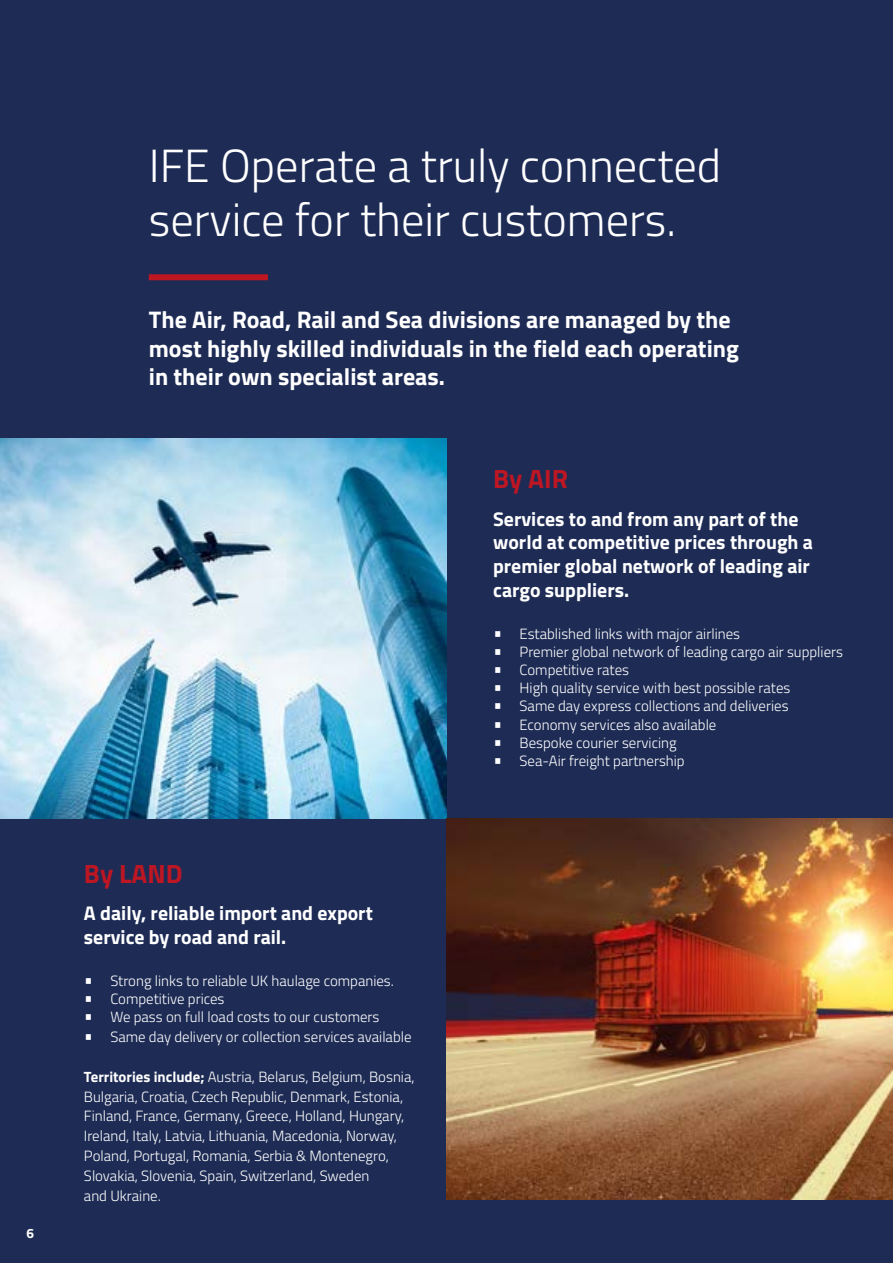
<style>
.page{position:relative;width:893px;height:1263px;background:#1e2c55}
.page>*{position:absolute;margin:0;border:0;box-sizing:border-box;transform-origin:0 0}
.t1{font:300 46.5px/54px "Titillium Web";color:#fff}
.t2{font:700 26.4px "Titillium Web";color:#be1622}
.t3{font:700 24px/28.5px "Titillium Web";color:#fff}
.t4{font:700 19.8px/23.7px "Titillium Web";color:#fff}
.t5{font:300 14.85px/19.8px "Titillium Web";color:#fff}
.t6{font:700 13.5px "Titillium Web";color:#fff}
.s1{font-size:19.8px}
.s2{font-weight:700}
</style>
<div class="page">
<img style="left:0;top:438px;width:446px;height:381px">
<img style="left:446px;top:819px;width:447px;height:380px">
<div style="left:149px;top:274px;width:119px;height:6px;background:#be1622"></div>
<p class="t6" style="left:26px;top:1223px;width:9px">6</p>
<h1 class="t1" style="left:149px;top:136px;width:574px">IFE Operate a truly connected service for their customers.</h1>
<h3 class="t3" style="left:149px;top:304px;width:592px">The Air, Road, Rail and Sea divisions are managed by the most highly skilled individuals in the field each operating in their own specialist areas.</h3>
<h2 class="t2" style="left:84px;top:853px;width:100px">By LAND</h2>
<h3 class="t4" style="left:84px;top:900px;width:290px">A daily, reliable import and export service by road and rail.</h3>
<p class="t5" style="left:84px;top:970px;width:311px"><span class="s1">•</span> Strong links to reliable UK haulage companies.</p>
<p class="t5" style="left:84px;top:988px;width:142px"><span class="s1">•</span> Competitive prices</p>
<p class="t5" style="left:84px;top:1006px;width:297px"><span class="s1">•</span> We pass on full load costs to our customers</p>
<p class="t5" style="left:84px;top:1026px;width:329px"><span class="s1">•</span> Same day delivery or collection services available</p>
<p class="t5" style="left:84px;top:1066px;width:332px"><span class="s2">Territories include;</span> Austria, Belarus, Belgium, Bosnia, Bulgaria, Croatia, Czech Republic, Denmark, Estonia, Finland, France, Germany, Greece, Holland, Hungary, Ireland, Italy, Latvia, Lithuania, Macedonia, Norway, Poland, Portugal, Romania, Serbia &amp; Montenegro, Slovakia, Slovenia, Spain, Switzerland, Sweden<br>and Ukraine.</p>
<h2 class="t2" style="left:493px;top:458px;width:76px">By AIR</h2>
<h3 class="t4" style="left:493px;top:506px;width:321px">Services to and from any part of the world at competitive prices through a premier global network of leading air cargo suppliers.</h3>
<p class="t5" style="left:493px;top:623px;width:248px"><span class="s1">•</span> Established links with major airlines</p>
<p class="t5" style="left:493px;top:641px;width:351px"><span class="s1">•</span> Premier global network of leading cargo air suppliers</p>
<p class="t5" style="left:493px;top:659px;width:137px"><span class="s1">•</span> Competitive rates</p>
<p class="t5" style="left:493px;top:677px;width:299px"><span class="s1">•</span> High quality service with best possible rates</p>
<p class="t5" style="left:493px;top:695px;width:297px"><span class="s1">•</span> Same day express collections and deliveries</p>
<p class="t5" style="left:493px;top:714px;width:225px"><span class="s1">•</span> Economy services also available</p>
<p class="t5" style="left:493px;top:732px;width:185px"><span class="s1">•</span> Bespoke courier servicing</p>
<p class="t5" style="left:493px;top:750px;width:193px"><span class="s1">•</span> Sea-Air freight partnership</p>
</div>
